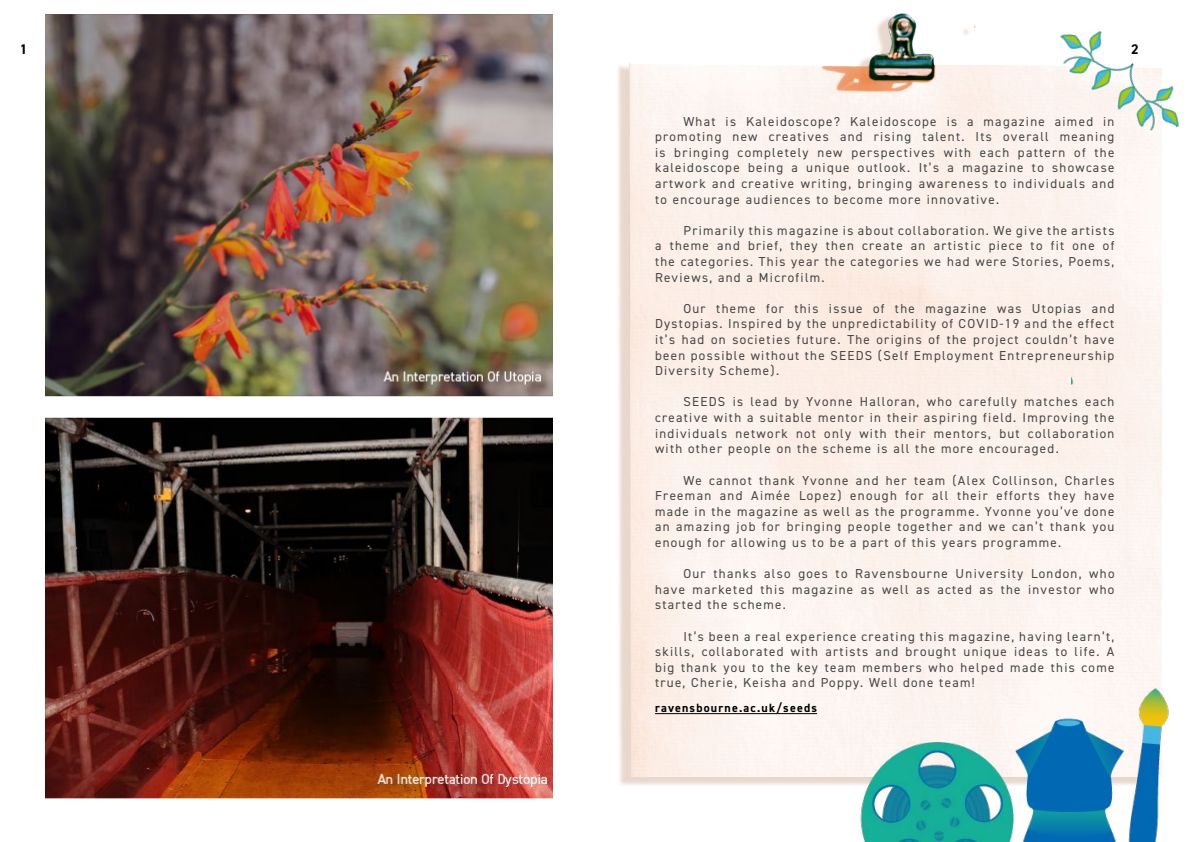
<style>
.page{position:relative;width:1191px;height:842px;background:#fff}
.page>*{position:absolute;margin:0;border:0;box-sizing:border-box;transform-origin:0 0}
.t1{font:700 14px "DIN2014";color:#000}
.t2{font:13px/15.6px "DIN2014";letter-spacing:.1em;color:#474746;text-align:justify}
.t3{font:700 12px "DIN2014";letter-spacing:.1em;color:#000}
</style>
<div class="page">
<img style="left:618px;top:13px;width:543px;height:764px">
<img style="left:45px;top:14px;width:508px;height:785px">
<img style="left:1071px;top:266px;width:98px;height:576px">
<img style="left:1037px;top:500px;width:94px;height:342px">
<img style="left:748px;top:283px;width:289px;height:559px">
<img style="left:1026px;top:86px;width:153px;height:141px">
<img style="left:983px;top:13px;width:183px;height:159px">
<hr style="left:655px;top:713px;width:162px;height:1px;background:#000">
<p class="t1" style="left:20px;top:40px;width:9px">1</p>
<p class="t1" style="left:1131px;top:40px;width:9px">2</p>
<p class="t2" style="left:655px;top:113px;width:461px;text-indent:28px">What is Kaleidoscope? Kaleidoscope is a magazine aimed in promoting new creatives and rising talent. Its overall meaning is bringing completely new perspectives with each pattern of the kaleidoscope being a unique outlook. It’s a magazine to showcase artwork and creative writing, bringing awareness to individuals and to encourage audiences to become more innovative.</p>
<p class="t2" style="left:655px;top:222px;width:461px;text-indent:28px">Primarily this magazine is about collaboration. We give the artists a theme and brief, they then create an artistic piece to fit one of the categories. This year the categories we had were Stories, Poems, Reviews, and a Microfilm.</p>
<p class="t2" style="left:655px;top:300px;width:461px;text-indent:28px">Our theme for this issue of the magazine was Utopias and Dystopias. Inspired by the unpredictability of COVID-19 and the effect it’s had on societies future. The origins of the project couldn’t have been possible without the SEEDS (Self Employment Entrepreneurship Diversity Scheme).</p>
<p class="t2" style="left:655px;top:394px;width:461px;text-indent:28px">SEEDS is lead by Yvonne Halloran, who carefully matches each creative with a suitable mentor in their aspiring field. Improving the individuals network not only with their mentors, but collaboration with other people on the scheme is all the more encouraged.</p>
<p class="t2" style="left:655px;top:472px;width:461px;text-indent:28px">We cannot thank Yvonne and her team (Alex Collinson, Charles Freeman and Aimée Lopez) enough for all their efforts they have made in the magazine as well as the programme. Yvonne you’ve done an amazing job for bringing people together and we can’t thank you enough for allowing us to be a part of this years programme.</p>
<p class="t2" style="left:655px;top:566px;width:461px;text-indent:28px">Our thanks also goes to Ravensbourne University London, who have marketed this magazine as well as acted as the investor who started the scheme.</p>
<p class="t2" style="left:655px;top:628px;width:461px;text-indent:28px">It’s been a real experience creating this magazine, having learn’t, skills, collaborated with artists and brought unique ideas to life. A big thank you to the key team members who helped made this come true, Cherie, Keisha and Poppy. Well done team!</p>
<p class="t3" style="left:655px;top:700px;width:164px">ravensbourne.ac.uk/seeds</p>
</div>
